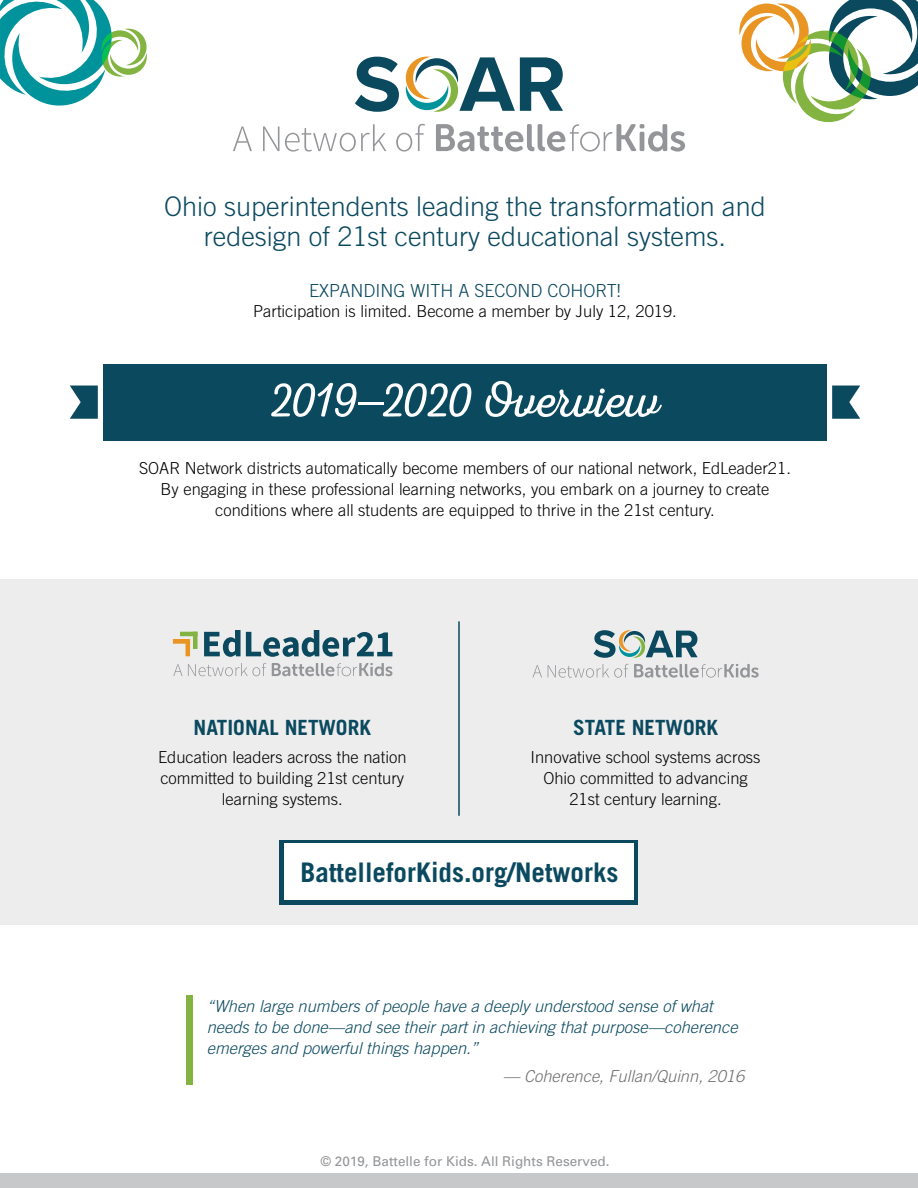
<style>
.page{position:relative;width:918px;height:1188px;background:#fff}
.page>*{position:absolute;margin:0;border:0;box-sizing:border-box;transform-origin:0 0}
.t1{font:51px "Nexa Rust Script L 0";color:#fff}
.t2{font:300 27px/30px "Trade Gothic";color:#0b495f;text-align:center}
.t3{font:700 27px "Trade Gothic";color:#0b495f}
.t4{font:700 21px "Trade Gothic";color:#0b495f}
.t5{font:300 18px "Trade Gothic";color:#0b495f}
.t6{font:300 16.5px/21px "Trade Gothic";color:#000;text-align:center}
.t7{font:italic 300 16.5px/21px "Trade Gothic";color:#0b495f}
.t8{font:italic 300 16.5px "Trade Gothic";color:#6d6e71}
.t9{font:13.5px "Univers";color:#939598}
.s1{font-family:"Trade Gothic";font-weight:300}
</style>
<div class="page">
<div style="left:0;top:579px;width:918px;height:346px;background:#ededee"></div>
<div style="left:103px;top:364px;width:724px;height:77px;background:#0b495f"></div>
<svg style="left:70px;top:386px;width:28px;height:33px"></svg>
<svg style="left:832px;top:386px;width:28px;height:33px"></svg>
<div style="left:186px;top:996px;width:6px;height:89px;background:#83b441"></div>
<svg style="left:739px;top:0;width:179px;height:123px"></svg>
<svg style="left:0;top:0;width:147px;height:106px"></svg>
<div style="left:0;top:1173px;width:918px;height:15px;background:#c7c8ca"></div>
<svg style="left:355px;top:57px;width:44px;height:55px"></svg>
<svg style="left:406px;top:57px;width:157px;height:55px"></svg>
<svg style="left:436px;top:124px;width:249px;height:28px"></svg>
<svg style="left:233px;top:127px;width:19px;height:24px"></svg>
<svg style="left:263px;top:127px;width:16px;height:24px"></svg>
<svg style="left:285px;top:124px;width:101px;height:28px"></svg>
<svg style="left:396px;top:124px;width:29px;height:28px"></svg>
<svg style="left:173px;top:632px;width:25px;height:24px"></svg>
<svg style="left:204px;top:630px;width:188px;height:27px"></svg>
<svg style="left:272px;top:663px;width:120px;height:13px"></svg>
<svg style="left:173px;top:663px;width:93px;height:13px"></svg>
<svg style="left:594px;top:630px;width:104px;height:28px"></svg>
<svg style="left:533px;top:665px;width:9px;height:12px"></svg>
<svg style="left:548px;top:664px;width:211px;height:14px"></svg>
<hr style="left:458px;top:621px;width:2px;height:195px;background:#0b495f">
<div style="left:279px;top:840px;width:359px;height:65px;background:#0b495f"></div>
<div style="left:284px;top:844px;width:350px;height:56px;background:#fff"></div>
<h2 class="t2" style="left:164px;top:191px;width:603px">Ohio superintendents leading the transformation and redesign of 21st century educational systems.</h2>
<p class="t5" style="left:309px;top:280px;width:313px">EXPANDING WITH A SECOND COHORT!</p>
<p class="t6" style="left:253px;top:301px;width:425px">Participation is limited. Become a member by July 12, 2019.</p>
<h1 class="t1" style="left:272px;top:372px;width:388px">2019<span class="s1">–</span>2020 Overview</h1>
<p class="t6" style="left:139px;top:458px;width:653px">SOAR Network districts automatically become members of our national network, EdLeader21.<br>By engaging in these professional learning networks, you embark on a journey to create conditions where all students are equipped to thrive in the 21st century.</p>
<p class="t4" style="left:194px;top:715px;width:179px">NATIONAL NETWORK</p>
<p class="t6" style="left:158px;top:746px;width:250px">Education leaders across the nation committed to building 21st century learning systems.</p>
<p class="t4" style="left:573px;top:715px;width:147px">STATE NETWORK</p>
<p class="t6" style="left:531px;top:746px;width:232px">Innovative school systems across<br>Ohio committed to advancing<br>21st century learning.</p>
<h2 class="t3" style="left:301px;top:856px;width:320px">BattelleforKids.org/Networks</h2>
<p class="t7" style="left:207px;top:996px;width:532px">“When large numbers of people have a deeply understood sense of what needs to be done—and see their part in achieving that purpose—coherence emerges and powerful things happen.”</p>
<p class="t8" style="left:503px;top:1066px;width:243px">— Coherence, Fullan/Quinn, 2016</p>
<p class="t9" style="left:320px;top:1153px;width:291px">© 2019, Battelle for Kids. All Rights Reserved.</p>
</div>
